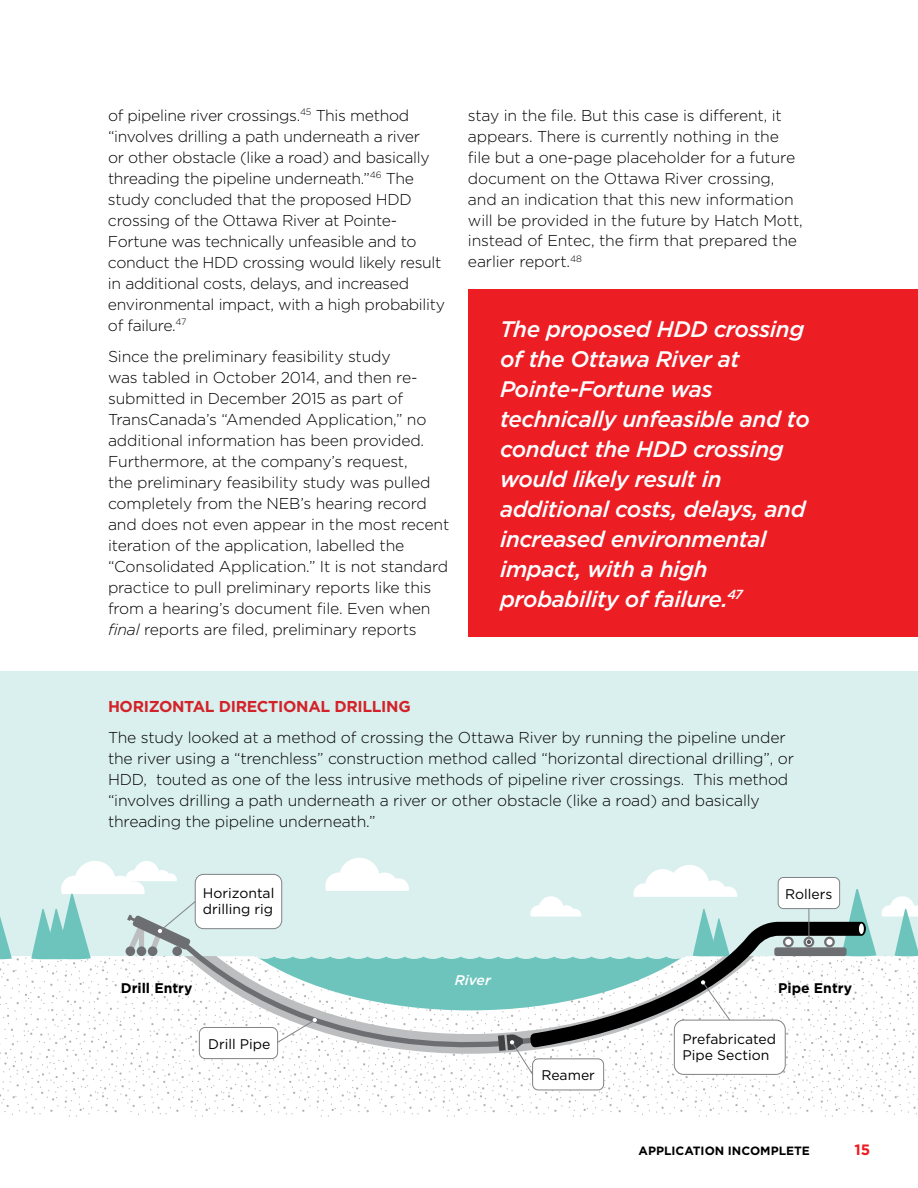
<style>
.page{position:relative;width:918px;height:1188px;background:#fff}
.page>*{position:absolute;margin:0;border:0;box-sizing:border-box;transform-origin:0 0}
.t1{font:italic 500 22.5px/30px "Gotham";letter-spacing:-.02em;color:#fff}
.t2{font:300 15.75px/21px "Gotham";letter-spacing:-.01em;color:#000}
.t3{font:700 15.75px "Gotham";letter-spacing:-.02em;color:#d2232a}
.t4{font:700 15px "Gotham";color:#ed1d24}
.t5{font:13.95px/15.8px "Gotham";color:#000}
.t6{font:700 13.95px "Gotham";color:#000}
.t7{font:italic 500 13.95px "Gotham";color:#fff}
.t8{font:700 12px "Gotham";color:#000}
.s1{font-style:italic}
</style>
<div class="page">
<div style="left:468px;top:289px;width:450px;height:348px;background:#ed1d24"></div>
<div style="left:0;top:672px;width:918px;height:427px;background:#daf0ee"></div>
<div style="left:0;top:956px;width:918px;height:161px;background:#fff"></div>
<svg style="left:882px;top:896px;width:36px;height:61px"></svg>
<div style="left:533px;top:1059px;width:71px;height:31px;background:#fff;border-radius:6px"></div>
<div style="left:532px;top:1058px;width:72px;height:32px;border:1px solid #808285;border-radius:6px"></div>
<svg style="left:31px;top:858px;width:845px;height:217px"></svg>
<svg style="left:0;top:916px;width:12px;height:44px"></svg>
<p class="t2" style="left:108px;top:104px;width:339px">of pipeline river crossings.<sup>45</sup> This method “involves drilling a path underneath a river<br>or other obstacle (like a road) and basically threading the pipeline underneath.”<sup>46</sup> The study concluded that the proposed HDD crossing of the Ottawa River at Pointe-Fortune was technically unfeasible and to conduct the HDD crossing would likely result in additional costs, delays, and increased environmental impact, with a high probability of failure.<sup>47</sup></p>
<p class="t2" style="left:108px;top:346px;width:343px">Since the preliminary feasibility study<br>was tabled in October 2014, and then re&shy;submitted in December 2015 as part of TransCanada’s “Amended Application,” no additional information has been provided.<br>Furthermore, at the company’s request,<br>the preliminary feasibility study was pulled completely from the NEB’s hearing record and does not even appear in the most recent iteration of the application, labelled the “Consolidated Application.” It is not standard practice to pull preliminary reports like this from a hearing’s document file. Even when <span class="s1">final</span> reports are filed, preliminary reports</p>
<p class="t2" style="left:468px;top:104px;width:336px">stay in the file. But this case is different, it appears. There is currently nothing in the file but a one-page placeholder for a future document on the Ottawa River crossing, and an indication that this new information will be provided in the future by Hatch Mott, instead of Entec, the firm that prepared the earlier report.<sup>48</sup></p>
<p class="t1" style="left:500px;top:314px;width:311px">The proposed HDD crossing of the Ottawa River at<br>Pointe-Fortune was technically unfeasible and to conduct the HDD crossing would likely result in additional costs, delays, and increased environmental impact, with a high probability of failure.<sup>47</sup></p>
<p class="t3" style="left:108px;top:696px;width:304px">HORIZONTAL DIRECTIONAL DRILLING</p>
<p class="t2" style="left:108px;top:727px;width:688px">The study looked at a method of crossing the Ottawa River by running the pipeline under the river using a “trenchless” construction method called “horizontal directional drilling”, or HDD, touted as one of the less intrusive methods of pipeline river crossings. This method “involves drilling a path underneath a river or other obstacle (like a road) and basically threading the pipeline underneath.”</p>
<p class="t5" style="left:203px;top:885px;width:73px">Horizontal drilling rig</p>
<p class="t5" style="left:785px;top:885px;width:49px">Rollers</p>
<p class="t7" style="left:455px;top:970px;width:38px">River</p>
<p class="t6" style="left:121px;top:979px;width:73px">Drill Entry</p>
<p class="t6" style="left:778px;top:979px;width:75px">Pipe Entry</p>
<p class="t5" style="left:208px;top:1035px;width:64px">Drill Pipe</p>
<p class="t5" style="left:541px;top:1067px;width:55px">Reamer</p>
<p class="t5" style="left:682px;top:1031px;width:95px">Prefabricated<br>Pipe Section</p>
<p class="t8" style="left:639px;top:1142px;width:173px">APPLICATION INCOMPLETE</p>
<p class="t4" style="left:855px;top:1139px;width:17px">15</p>
</div>
